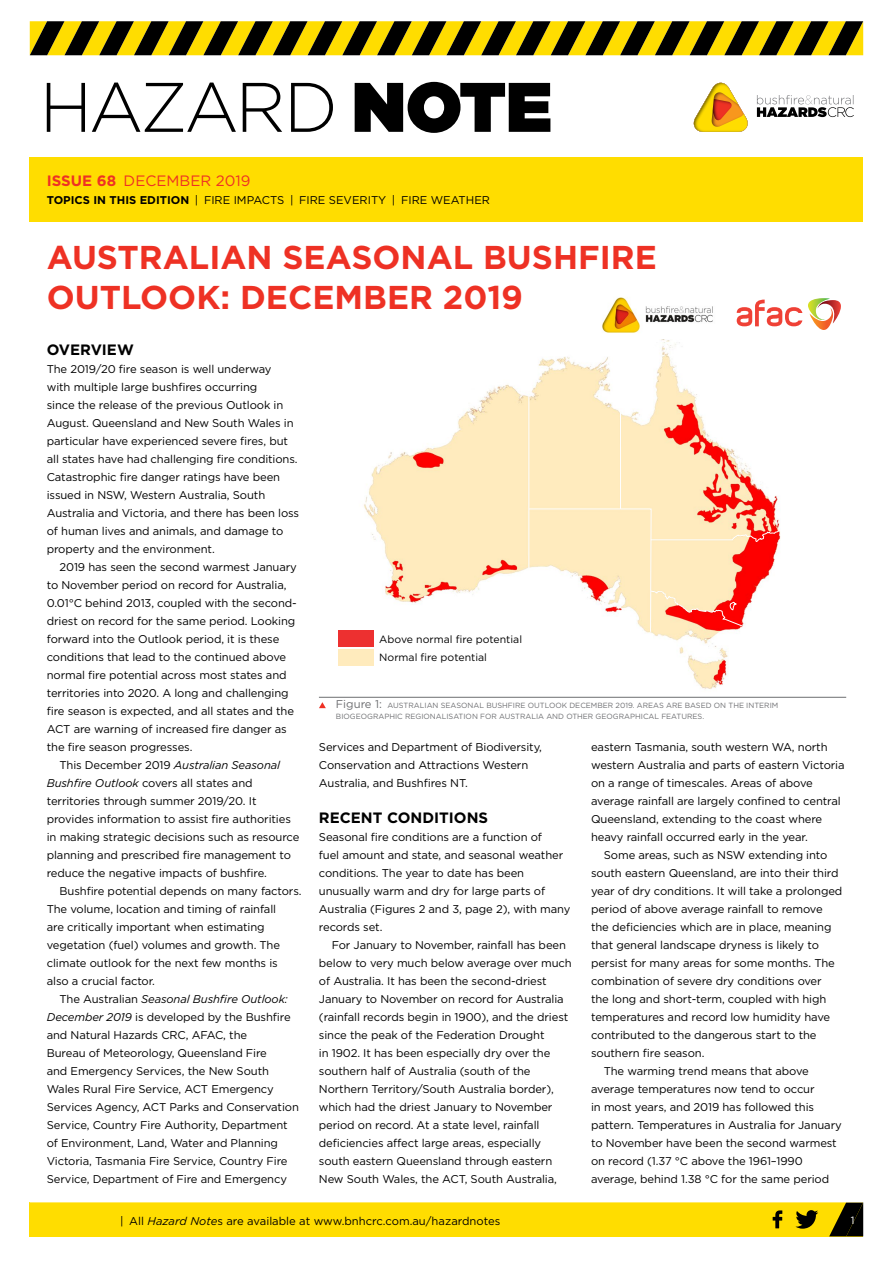
<style>
.page{position:relative;width:893px;height:1263px;background:#fff}
.page>*{position:absolute;margin:0;border:0;box-sizing:border-box;transform-origin:0 0}
.Main_heading{font:700 33px/40.5px "Gotham";color:#ee3124}
.Black_subheader{font:700 15px "Gotham";color:#000}
.Issue_details{font:15px "Gotham";color:#ee3124}
.Body_Text{font:11.25px/18px "Gotham";letter-spacing:-.01em;color:#000}
.Body_Text_first{font:11.25px/18px "Gotham";letter-spacing:-.01em;color:#000}
.Topics{font:11.25px "Gotham";color:#000}
.Break_out_text{font:10.5px "Gotham";color:#000}
.t1{font:10.5px "Gotham";color:#fff}
.t2{font:7.5px/10.5px "Gotham";color:#6d6e71}
.s1{font-weight:700}
.s2{font-style:italic}
.s3{font-size:11.25px}
</style>
<div class="page">
<img style="left:338px;top:339px;width:443px;height:350px">
<hr style="left:528px;top:396px;width:1px;height:172px;background:#fff">
<hr style="left:620px;top:412px;width:1px;height:96px;background:#fff">
<svg style="left:528px;top:508px;width:251px;height:124px"></svg>
<svg style="left:808px;top:298px;width:33px;height:32px"></svg>
<svg style="left:737px;top:300px;width:65px;height:26px"></svg>
<img style="left:602px;top:297px;width:111px;height:36px">
<hr style="left:319px;top:697px;width:527px;height:1px;background:#6d6e71">
<svg style="left:319px;top:702px;width:7px;height:6px"></svg>
<div style="left:339px;top:630px;width:35px;height:17px;background:#ed3030"></div>
<div style="left:339px;top:649px;width:35px;height:16px;background:#ffebbd"></div>
<div style="left:30px;top:1202px;width:833px;height:34px;background:#fd0"></div>
<svg style="left:829px;top:1202px;width:34px;height:34px"></svg>
<svg style="left:30px;top:21px;width:833px;height:34px;background:#806f04"></svg>
<svg style="left:757px;top:95px;width:97px;height:22px"></svg>
<svg style="left:693px;top:83px;width:55px;height:49px"></svg>
<svg style="left:47px;top:82px;width:503px;height:51px"></svg>
<div style="left:30px;top:157px;width:833px;height:64px;background:#fd0"></div>
<svg style="left:795px;top:1210px;width:23px;height:19px"></svg>
<svg style="left:773px;top:1210px;width:9px;height:18px"></svg>
<p class="Issue_details" style="left:47px;top:171px;width:205px"><span class="s1">ISSUE 68</span> DECEMBER 2019</p>
<p class="Topics" style="left:47px;top:193px;width:445px"><span class="s1">TOPICS IN THIS EDITION</span> | FIRE IMPACTS | FIRE SEVERITY | FIRE WEATHER</p>
<p class="Main_heading" style="left:47px;top:237px;width:611px">AUSTRALIAN SEASONAL BUSHFIRE<br>OUTLOOK: DECEMBER 2019</p>
<p class="Black_subheader" style="left:47px;top:340px;width:89px">OVERVIEW</p>
<p class="Body_Text_first" style="left:47px;top:360px;width:254px">The 2019/20 fire season is well underway<br>with multiple large bushfires occurring<br>since the release of the previous Outlook in August. Queensland and New South Wales in particular have experienced severe fires, but all states have had challenging fire conditions.<br>Catastrophic fire danger ratings have been issued in NSW, Western Australia, South Australia and Victoria, and there has been loss of human lives and animals, and damage to property and the environment.</p>
<p class="Body_Text" style="left:47px;top:558px;width:252px;text-indent:13px">2019 has seen the second warmest January to November period on record for Australia, 0.01°C behind 2013, coupled with the second&shy;driest on record for the same period. Looking forward into the Outlook period, it is these conditions that lead to the continued above normal fire potential across most states and territories into 2020. A long and challenging fire season is expected, and all states and the ACT are warning of increased fire danger as the fire season progresses.</p>
<p class="Body_Text" style="left:47px;top:756px;width:254px;text-indent:13px">This December 2019 <span class="s2">Australian Seasonal Bushfire Outlook</span> covers all states and territories through summer 2019/20. It provides information to assist fire authorities in making strategic decisions such as resource planning and prescribed fire management to reduce the negative impacts of bushfire.</p>
<p class="Body_Text" style="left:47px;top:882px;width:256px;text-indent:13px">Bushfire potential depends on many factors.<br>The volume, location and timing of rainfall<br>are critically important when estimating vegetation (fuel) volumes and growth. The climate outlook for the next few months is also a crucial factor.</p>
<p class="Body_Text" style="left:47px;top:990px;width:254px;text-indent:13px">The Australian <span class="s2">Seasonal Bushfire Outlook:<br>December 2019</span> is developed by the Bushfire and Natural Hazards CRC, AFAC, the<br>Bureau of Meteorology, Queensland Fire<br>and Emergency Services, the New South Wales Rural Fire Service, ACT Emergency Services Agency, ACT Parks and Conservation Service, Country Fire Authority, Department of Environment, Land, Water and Planning Victoria, Tasmania Fire Service, Country Fire Service, Department of Fire and Emergency</p>
<p class="Break_out_text" style="left:379px;top:633px;width:144px">Above normal fire potential</p>
<p class="Break_out_text" style="left:379px;top:651px;width:109px">Normal fire potential</p>
<p class="t2" style="left:336px;top:700px;width:444px"><span class="s3">Figure 1:</span> AUSTRALIAN SEASONAL BUSHFIRE OUTLOOK DECEMBER 2019. AREAS ARE BASED ON THE INTERIM<br>BIOGEOGRAPHIC REGIONALISATION FOR AUSTRALIA AND OTHER GEOGRAPHICAL FEATURES.</p>
<p class="Body_Text" style="left:319px;top:738px;width:225px">Services and Department of Biodiversity,<br>Conservation and Attractions Western<br>Australia, and Bushfires NT.</p>
<p class="Black_subheader" style="left:319px;top:808px;width:171px">RECENT CONDITIONS</p>
<p class="Body_Text_first" style="left:319px;top:828px;width:253px">Seasonal fire conditions are a function of<br>fuel amount and state, and seasonal weather conditions. The year to date has been unusually warm and dry for large parts of Australia (Figures 2 and 3, page 2), with many records set.</p>
<p class="Body_Text" style="left:319px;top:936px;width:254px;text-indent:13px">For January to November, rainfall has been below to very much below average over much of Australia. It has been the second-driest January to November on record for Australia (rainfall records begin in 1900), and the driest since the peak of the Federation Drought<br>in 1902. It has been especially dry over the southern half of Australia (south of the Northern Territory/South Australia border), which had the driest January to November period on record. At a state level, rainfall deficiencies affect large areas, especially south eastern Queensland through eastern New South Wales, the ACT, South Australia,</p>
<p class="Body_Text" style="left:591px;top:738px;width:255px">eastern Tasmania, south western WA, north western Australia and parts of eastern Victoria on a range of timescales. Areas of above average rainfall are largely confined to central Queensland, extending to the coast where heavy rainfall occurred early in the year.</p>
<p class="Body_Text" style="left:591px;top:846px;width:253px;text-indent:13px">Some areas, such as NSW extending into south eastern Queensland, are into their third year of dry conditions. It will take a prolonged period of above average rainfall to remove the deficiencies which are in place, meaning that general landscape dryness is likely to persist for many areas for some months. The combination of severe dry conditions over the long and short-term, coupled with high temperatures and record low humidity have contributed to the dangerous start to the southern fire season.</p>
<p class="Body_Text" style="left:591px;top:1062px;width:252px;text-indent:13px">The warming trend means that above average temperatures now tend to occur<br>in most years, and 2019 has followed this pattern. Temperatures in Australia for January to November have been the second warmest on record (1.37 °C above the 1961–1990 average, behind 1.38 °C for the same period</p>
<p class="Body_Text" style="left:120px;top:1211px;width:382px">| All <span class="s2">Hazard Note</span>s are available at www.bnhcrc.com.au/hazardnotes</p>
<p class="t1" style="left:851px;top:1213px;width:5px">1</p>
</div>
